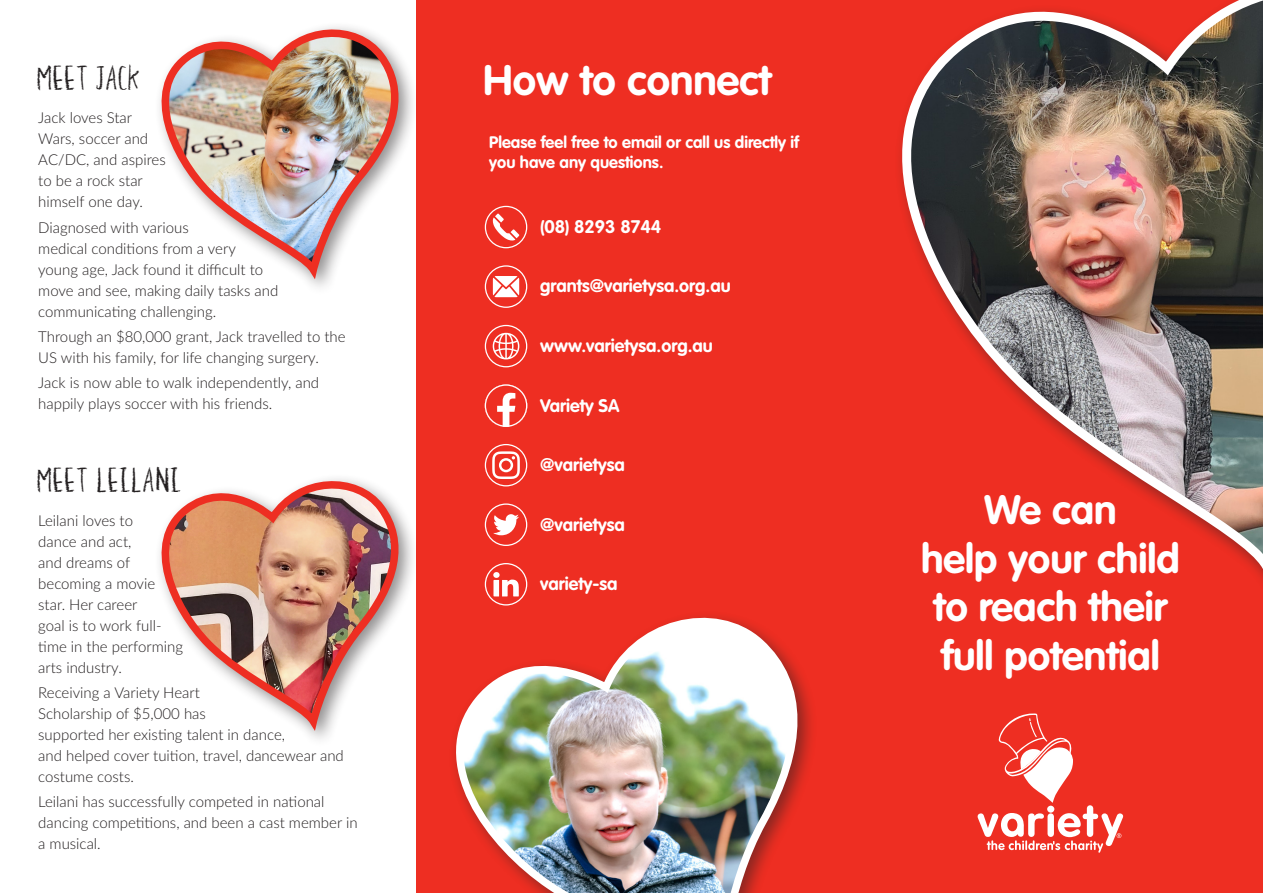
<style>
.page{position:relative;width:1263px;height:893px;background:#fff}
.page>*{position:absolute;margin:0;border:0;box-sizing:border-box;transform-origin:0 0}
.t1{font:700 42px "VAG Rounded";color:#fff}
.t2{font:700 40.5px "VAG Rounded";color:#fff}
.t3{font:30px "Hapole Pencil";color:#231f20}
.t4{font:700 18px "VAG Rounded";color:#fff}
.t5{font:700 16.5px/19.8px "VAG Rounded";color:#fff}
.t6{font:300 15px/21px "Lato";color:#231f20}
</style>
<div class="page">
<div style="left:838px;top:0;width:425px;height:893px;background:#ee2e22"></div>
<div style="left:417px;top:0;width:429px;height:893px;background:#ee2e22"></div>
<div style="left:154px;top:22px;width:264px;height:275px;background:#231f20;opacity:.5"></div>
<img style="left:154px;top:22px;width:253px;height:258px">
<div style="left:154px;top:473px;width:264px;height:276px;background:#231f20;opacity:.5"></div>
<img style="left:154px;top:473px;width:253px;height:259px">
<img style="left:454px;top:605px;width:358px;height:288px">
<img style="left:899px;top:0;width:364px;height:578px">
<svg style="left:978px;top:713px;width:145px;height:140px"></svg>
<svg style="left:485px;top:563px;width:42px;height:42px"></svg>
<svg style="left:485px;top:444px;width:42px;height:42px"></svg>
<svg style="left:485px;top:503px;width:42px;height:43px"></svg>
<svg style="left:485px;top:384px;width:42px;height:43px"></svg>
<svg style="left:485px;top:265px;width:42px;height:43px"></svg>
<svg style="left:485px;top:206px;width:42px;height:42px"></svg>
<svg style="left:485px;top:325px;width:42px;height:42px"></svg>
<p class="t3" style="left:35px;top:64px;width:106px">MEET JACK</p>
<p class="t6" style="left:38px;top:107px;width:129px">Jack loves Star<br>Wars, soccer and<br>AC/DC, and aspires to be a rock star himself one day.</p>
<p class="t6" style="left:38px;top:216px;width:242px">Diagnosed with various<br>medical conditions from a very young age, Jack found it difficult to move and see, making daily tasks and communicating challenging.</p>
<p class="t6" style="left:38px;top:326px;width:309px">Through an $80,000 grant, Jack travelled to the<br>US with his family, for life changing surgery.</p>
<p class="t6" style="left:38px;top:372px;width:282px">Jack is now able to walk independently, and happily plays soccer with his friends.</p>
<p class="t3" style="left:35px;top:466px;width:147px">MEET LEILANI</p>
<p class="t6" style="left:38px;top:509px;width:146px">Leilani loves to<br>dance and act,<br>and dreams of becoming a movie star. Her career<br>goal is to work full&shy;time in the performing arts industry.</p>
<p class="t6" style="left:38px;top:681px;width:307px">Receiving a Variety Heart<br>Scholarship of $5,000 has<br>supported her existing talent in dance,<br>and helped cover tuition, travel, dancewear and costume costs.</p>
<p class="t6" style="left:38px;top:791px;width:321px">Leilani has successfully competed in national dancing competitions, and been a cast member in a musical.</p>
<p class="t1" style="left:483px;top:56px;width:289px">How to connect</p>
<p class="t5" style="left:489px;top:133px;width:311px">Please feel free to email or call us directly if you have any questions.</p>
<p class="t4" style="left:540px;top:216px;width:122px">(08) 8293 8744</p>
<p class="t4" style="left:540px;top:276px;width:192px">grants@varietysa.org.au</p>
<p class="t4" style="left:540px;top:335px;width:174px">www.varietysa.org.au</p>
<p class="t4" style="left:540px;top:395px;width:81px">Variety SA</p>
<p class="t4" style="left:540px;top:454px;width:86px">@varietysa</p>
<p class="t4" style="left:540px;top:514px;width:86px">@varietysa</p>
<p class="t4" style="left:540px;top:573px;width:79px">variety-sa</p>
<p class="t2" style="left:984px;top:486px;width:134px">We can</p>
<p class="t2" style="left:921px;top:535px;width:260px">help your child</p>
<p class="t2" style="left:933px;top:583px;width:235px">to reach their</p>
<p class="t2" style="left:941px;top:632px;width:220px">full potential</p>
</div>
